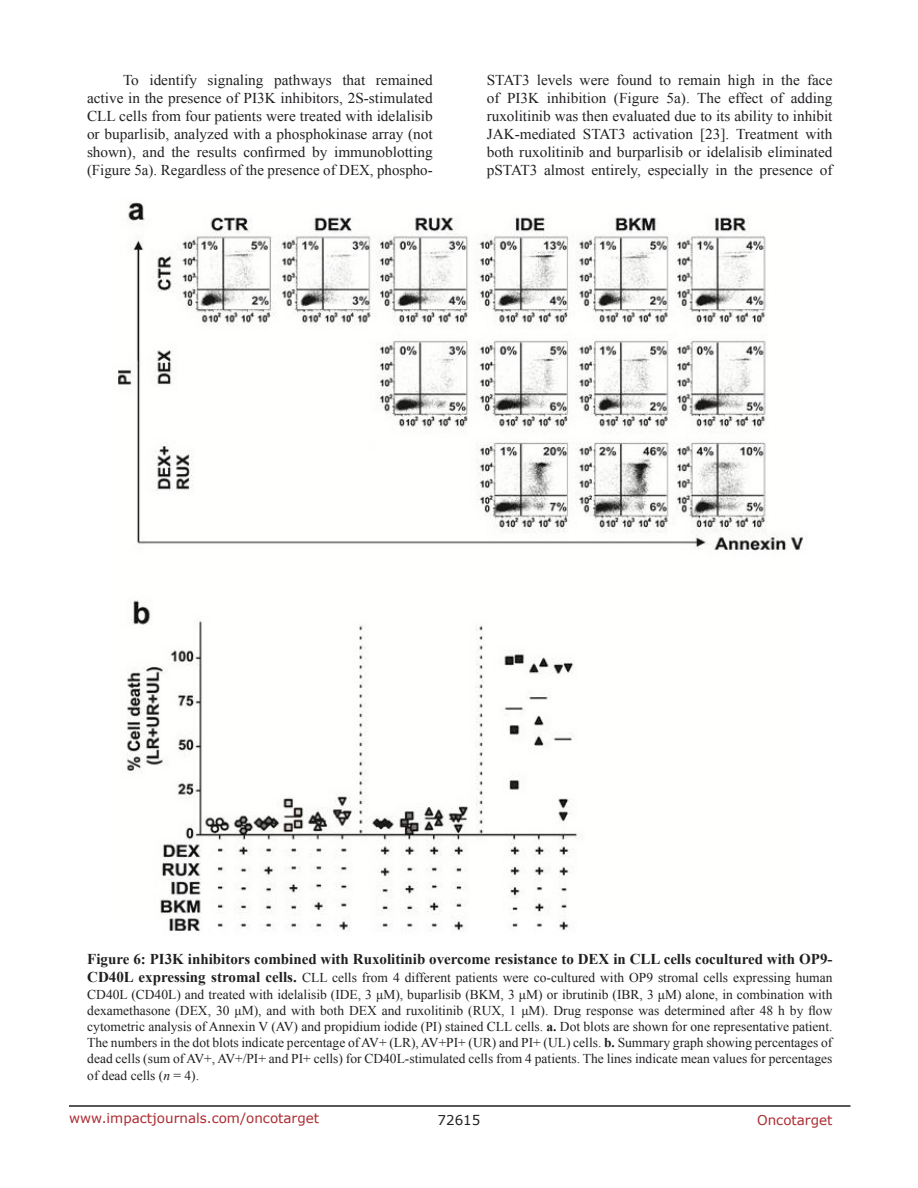
<style>
.page{position:relative;width:918px;height:1188px;background:#fff}
.page>*{position:absolute;margin:0;border:0;box-sizing:border-box;transform-origin:0 0}
.BodyText{font:15px/18px "Times New Roman";color:#221f22;text-align:justify}
.FigureText{font:700 15px "Times New Roman";color:#221f22}
.FigureText-2{font:13.5px/16.2px "Times New Roman";color:#221f22;text-align:justify}
.t1{font:13.5px "Verdana";color:#ac2b31}
.t2{font:13.5px "Verdana";color:#221f22}
.s1{font-weight:700;font-size:15px}
.s2{font-weight:700}
.s3{font-style:italic}
</style>
<div class="page">
<hr style="left:69px;top:1105px;width:781px;height:2px;background:#231f20">
<img style="left:118px;top:201px;width:689px;height:731px">
<p class="BodyText" style="left:87px;top:71px;width:347px;text-indent:36px">To identify signaling pathways that remained active in the presence of PI3K inhibitors, 2S-stimulated CLL cells from four patients were treated with idelalisib or buparlisib, analyzed with a phosphokinase array (not shown), and the results confirmed by immunoblotting (Figure 5a). Regardless of the presence of DEX, phospho-</p>
<p class="BodyText" style="left:487px;top:71px;width:347px">STAT3 levels were found to remain high in the face of PI3K inhibition (Figure 5a). The effect of adding ruxolitinib was then evaluated due to its ability to inhibit JAK-mediated STAT3 activation [23]. Treatment with both ruxolitinib and burparlisib or idelalisib eliminated pSTAT3 almost entirely, especially in the presence of</p>
<p class="FigureText" style="left:87px;top:949px;width:747px">Figure 6: PI3K inhibitors combined with Ruxolitinib overcome resistance to DEX in CLL cells cocultured with OP9-</p>
<p class="FigureText-2" style="left:87px;top:970px;width:747px"><span class="s1">CD40L expressing stromal cells.</span> CLL cells from 4 different patients were co-cultured with OP9 stromal cells expressing human CD40L (CD40L) and treated with idelalisib (IDE, 3 μM), buparlisib (BKM, 3 μM) or ibrutinib (IBR, 3 μM) alone, in combination with dexamethasone (DEX, 30 μM), and with both DEX and ruxolitinib (RUX, 1 μM). Drug response was determined after 48 h by flow cytometric analysis of Annexin V (AV) and propidium iodide (PI) stained CLL cells. <span class="s2">a.</span> Dot blots are shown for one representative patient.<br>The numbers in the dot blots indicate percentage of AV+ (LR), AV+PI+ (UR) and PI+ (UL) cells. <span class="s2">b.</span> Summary graph showing percentages of dead cells (sum of AV+, AV+/PI+ and PI+ cells) for CD40L-stimulated cells from 4 patients. The lines indicate mean values for percentages of dead cells (<span class="s3">n</span> = 4).</p>
<p class="t1" style="left:69px;top:1109px;width:252px">www.impactjournals.com/oncotarget</p>
<p class="t2" style="left:438px;top:1111px;width:44px">72615</p>
<p class="t1" style="left:757px;top:1111px;width:77px">Oncotarget</p>
</div>
